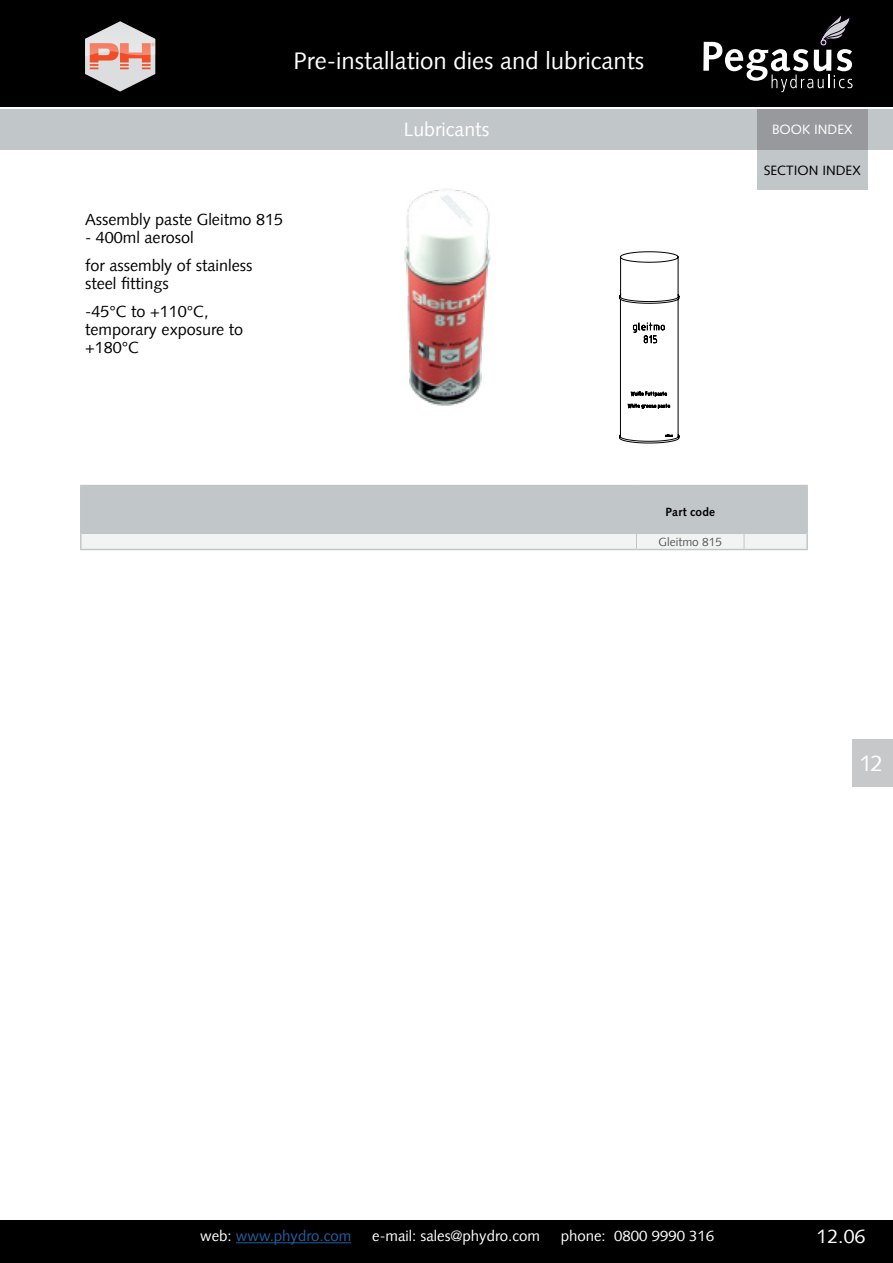
<style>
.page{position:relative;width:893px;height:1263px;background:#fff}
.page>*{position:absolute;margin:0;border:0;box-sizing:border-box;transform-origin:0 0}
.t1{font:24px "Syntax LT";color:#fff}
.t2{font:22.5px "Syntax LT";color:#fff}
.t3{font:19.5px "Syntax LT";color:#fff}
.t4{font:16.2px/28.2px "Syntax LT";color:#000}
.t5{font:15px "Syntax LT";color:#fff}
.t6{font:15px "Syntax LT";color:#215e9e}
.t7{font:13.5px "Syntax LT Std";color:#000}
.t8{font:13.5px "Syntax LT Std";color:#fff}
.t9{font:11.85px "Syntax LT";color:#58595b}
.t10{font:700 11.85px "Syntax";letter-spacing:.015em;color:#000}
.s1{color:#fff}
</style>
<div class="page">
<div style="left:0;top:0;width:893px;height:106px;background:#000"></div>
<div style="left:0;top:1220px;width:893px;height:43px;background:#000"></div>
<div style="left:0;top:109px;width:893px;height:41px;background:#c1c6c8"></div>
<hr style="left:236px;top:1242px;width:115px;height:1px;background:#215e9e">
<svg style="left:85px;top:21px;width:70px;height:71px"></svg>
<div style="left:853px;top:739px;width:40px;height:48px;background:#c7c8ca"></div>
<svg style="left:703px;top:13px;width:150px;height:79px"></svg>
<div style="left:757px;top:150px;width:110px;height:40px;background:#c1c6c8"></div>
<div style="left:757px;top:109px;width:110px;height:41px;background:#97999c"></div>
<svg style="left:619px;top:252px;width:60px;height:191px"></svg>
<img style="left:404px;top:189px;width:87px;height:217px">
<hr style="left:80px;top:549px;width:556px;height:1px;background:#c1c6c8">
<hr style="left:636px;top:549px;width:108px;height:1px;background:#c1c6c8">
<svg style="left:80px;top:485px;width:728px;height:64px"></svg>
<hr style="left:744px;top:549px;width:64px;height:1px;background:#c1c6c8">
<h1 class="t1" style="left:294px;top:47px;width:352px">Pre-installation dies and lubricants</h1>
<p class="t3" style="left:404px;top:118px;width:87px">Lubricants</p>
<p class="t8" style="left:772px;top:122px;width:82px">BOOK INDEX</p>
<p class="t4" style="left:85px;top:205px;width:200px">Assembly paste Gleitmo 815</p>
<p class="t4" style="left:85px;top:223px;width:169px">- 400ml aerosol<br>for assembly of stainless</p>
<p class="t4" style="left:85px;top:269px;width:125px">steel fittings -45°C to +110°C,</p>
<p class="t4" style="left:85px;top:321px;width:160px;line-height:18px">temporary exposure to +180°C</p>
<p class="t7" style="left:764px;top:162px;width:98px">SECTION INDEX</p>
<p class="t10" style="left:665px;top:505px;width:51px">Part code</p>
<p class="t9" style="left:659px;top:535px;width:65px">Gleitmo 815</p>
<h2 class="t2" style="left:859px;top:750px;width:25px">12</h2>
<p class="t6" style="left:200px;top:1227px;width:153px"><span class="s1">web:</span> www.phydro.com</p>
<p class="t5" style="left:372px;top:1227px;width:169px">e-mail: sales@phydro.com</p>
<p class="t5" style="left:561px;top:1227px;width:155px">phone: 0800 9990 316</p>
<p class="t3" style="left:816px;top:1225px;width:50px">12.06</p>
</div>
